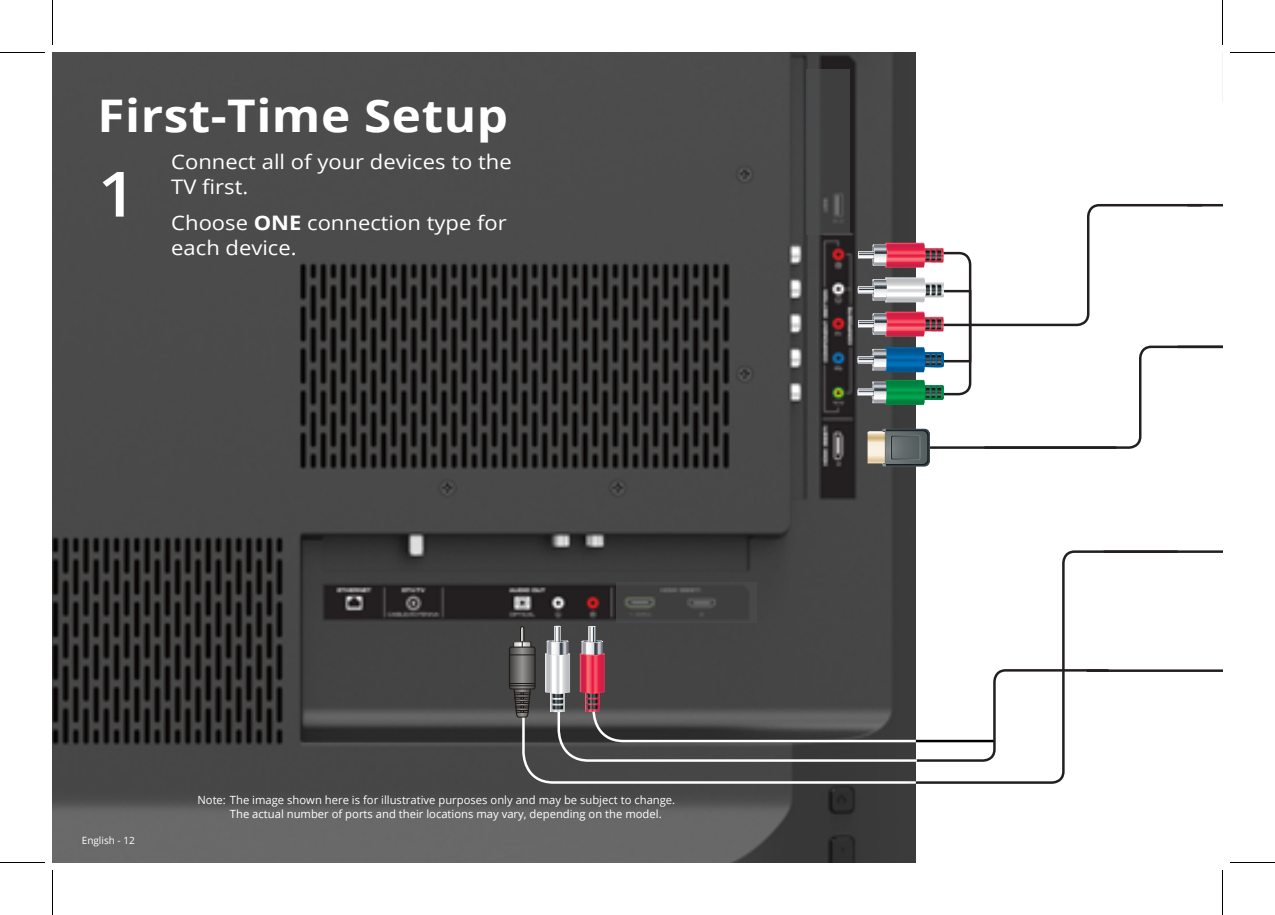
<style>
.page{position:relative;width:1275px;height:915px;background:#fff}
.page>*{position:absolute;margin:0;border:0;box-sizing:border-box;transform-origin:0 0}
.t1{font:600 62.5px "Open Sans";color:#fff;scale:1.1 1}
.t2{font:700 45px "Open Sans";letter-spacing:.01em;color:#fff;scale:1.1 1}
.t3{font:20px/25px "Open Sans";color:#fff;scale:1.1 1}
.t4{font:11.25px/13.5px "Open Sans";color:#fff}
.t5{font:10px "Open Sans";color:#fff}
.s1{font-weight:700}
</style>
<div class="page">
<img style="left:52px;top:52px;width:864px;height:810px">
<svg style="left:616px;top:582px;width:140px;height:40px;background:#434344"></svg>
<div style="left:807px;top:69px;width:43px;height:166px;background:linear-gradient(to right,#49494a,#3d3d3e)"></div>
<svg style="left:858px;top:203px;width:364px;height:263px"></svg>
<svg style="left:905px;top:549px;width:199px;height:77px"></svg>
<hr style="left:1187px;top:204px;width:35px;height:2px;background:#231f20">
<hr style="left:1222px;top:52px;width:1px;height:50px;background:#e6e7e9">
<hr style="left:1104px;top:550px;width:118px;height:3px;background:#231f20">
<hr style="left:1178px;top:346px;width:44px;height:2px;background:#231f20">
<svg style="left:509px;top:626px;width:713px;height:159px"></svg>
<hr style="left:0;top:52px;width:45px;height:1px;background:#000">
<hr style="left:1230px;top:52px;width:45px;height:1px;background:#000">
<hr style="left:0;top:862px;width:45px;height:1px;background:#000">
<hr style="left:1230px;top:862px;width:45px;height:1px;background:#000">
<hr style="left:52px;top:0;width:1px;height:45px;background:#000">
<hr style="left:52px;top:870px;width:1px;height:45px;background:#000">
<hr style="left:1222px;top:0;width:1px;height:45px;background:#000">
<hr style="left:1222px;top:870px;width:1px;height:45px;background:#000">
<h2 class="t2" style="left:98px;top:84px;width:375px">First-Time Setup</h2>
<p class="t3" style="left:171px;top:149px;width:311px">Connect all of your devices to the<br>TV first.</p>
<p class="t3" style="left:171px;top:210px;width:307px">Choose <span class="s1">ONE</span> connection type for each device.</p>
<p class="t1" style="left:98px;top:151px;width:37px">1</p>
<p class="t5" style="left:82px;top:833px;width:55px">English - 12</p>
<p class="t4" style="left:230px;top:793px;width:447px;text-indent:-33px">Note: The image shown here is for illustrative purposes only and may be subject to change.<br>The actual number of ports and their locations may vary, depending on the model.</p>
</div>
